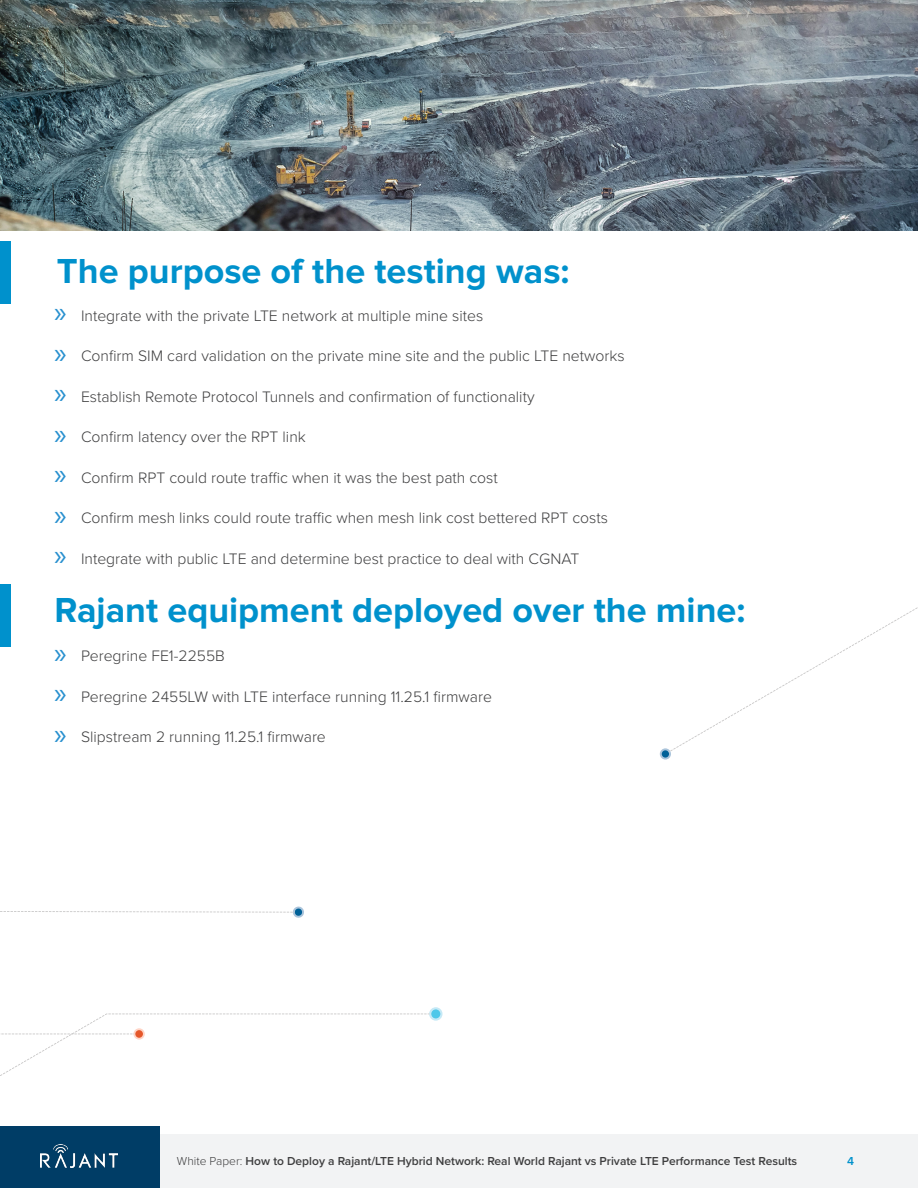
<style>
.page{position:relative;width:918px;height:1188px;background:#fff}
.page>*{position:absolute;margin:0;border:0;box-sizing:border-box;transform-origin:0 0}
.t1{font:700 36px "Proxima Nova";color:#0091cc}
.t2{font:300 15.75px "Proxima Nova";color:#3e3e3f}
.t3{font:600 12px "Proxima Nova";color:#3e3e3f}
.t4{font:600 12px "Proxima Nova";color:#0091cc}
.s1{font-family:"Myriad Pro";font-weight:400;font-size:30px;color:#2890cf}
.s2{font-weight:300}
</style>
<div class="page">
<div style="left:0;top:1134px;width:918px;height:54px;background:#f2f3f4"></div>
<div style="left:0;top:1127px;width:159px;height:61px;background:#003d66"></div>
<img style="left:40px;top:1145px;width:77px;height:22px">
<img style="left:0;top:0;width:918px;height:230px">
<div style="left:0;top:241px;width:10px;height:63px;background:#0091cc"></div>
<svg style="left:0;top:1007px;width:443px;height:69px"></svg>
<div style="left:431px;top:1009px;width:9px;height:9px;background:#4dc7e9;border-radius:50%"></div>
<svg style="left:0;top:906px;width:304px;height:12px"></svg>
<svg style="left:702px;top:607px;width:216px;height:126px"></svg>
<div style="left:0;top:584px;width:10px;height:63px;background:#0091cc"></div>
<p class="t1" style="left:57px;top:250px;width:514px">The purpose of the testing was:</p>
<p class="t2" style="left:54px;top:304px;width:431px"><span class="s1">»</span> Integrate with the private LTE network at multiple mine sites</p>
<p class="t2" style="left:54px;top:344px;width:572px"><span class="s1">»</span> Confirm SIM card validation on the private mine site and the public LTE networks</p>
<p class="t2" style="left:54px;top:385px;width:482px"><span class="s1">»</span> Establish Remote Protocol Tunnels and confirmation of functionality</p>
<p class="t2" style="left:54px;top:425px;width:253px"><span class="s1">»</span> Confirm latency over the RPT link</p>
<p class="t2" style="left:54px;top:466px;width:445px"><span class="s1">»</span> Confirm RPT could route traffic when it was the best path cost</p>
<p class="t2" style="left:54px;top:506px;width:555px"><span class="s1">»</span> Confirm mesh links could route traffic when mesh link cost bettered RPT costs</p>
<p class="t2" style="left:54px;top:547px;width:527px"><span class="s1">»</span> Integrate with public LTE and determine best practice to deal with CGNAT</p>
<p class="t1" style="left:55px;top:590px;width:692px">Rajant equipment deployed over the mine:</p>
<p class="t2" style="left:54px;top:644px;width:172px"><span class="s1">»</span> Peregrine FE1-2255B</p>
<p class="t2" style="left:54px;top:685px;width:439px"><span class="s1">»</span> Peregrine 2455LW with LTE interface running 11.25.1 firmware</p>
<p class="t2" style="left:54px;top:725px;width:273px"><span class="s1">»</span> Slipstream 2 running 11.25.1 firmware</p>
<p class="t3" style="left:177px;top:1152px;width:622px"><span class="s2">White Paper:</span> How to Deploy a Rajant/LTE Hybrid Network: Real World Rajant vs Private LTE Performance Test Results</p>
<p class="t4" style="left:847px;top:1152px;width:8px">4</p>
</div>
